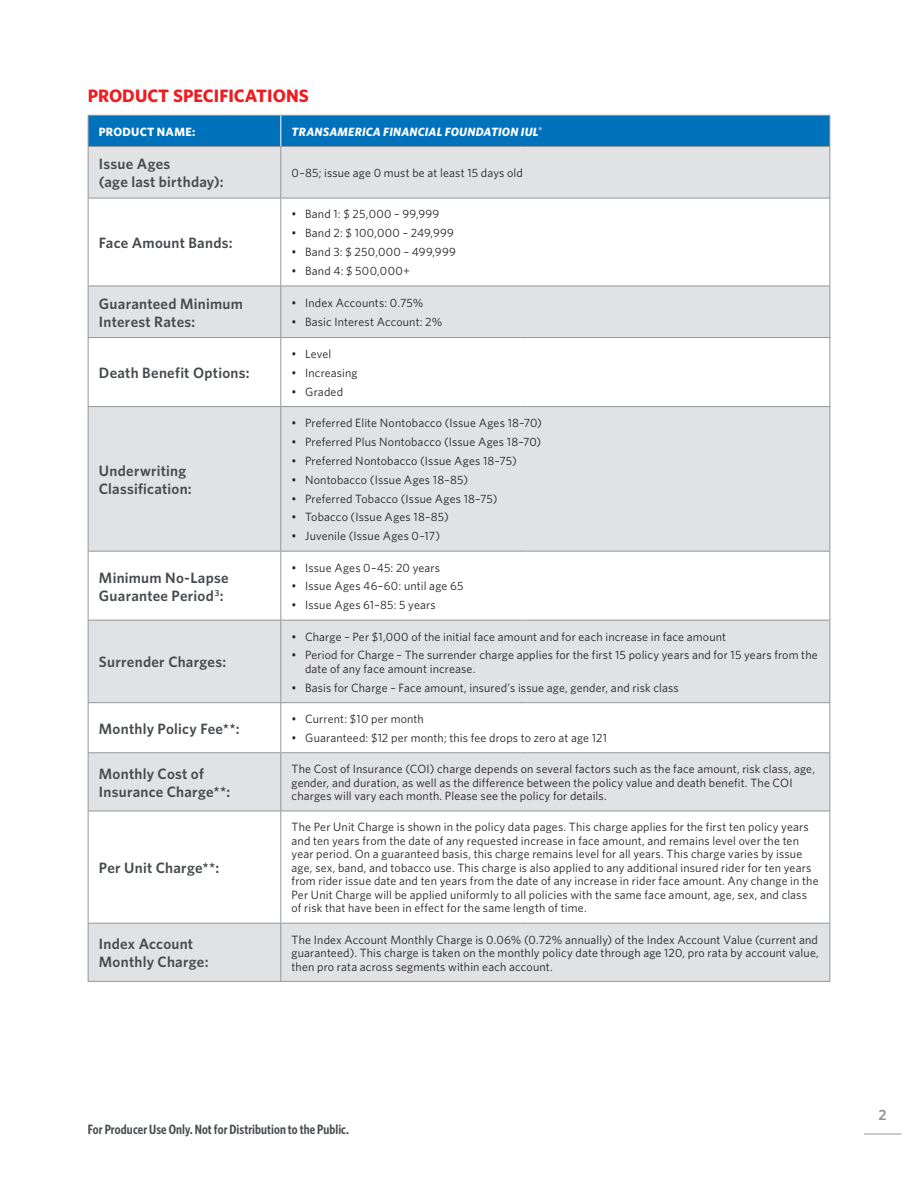
<style>
.page{position:relative;width:918px;height:1188px;background:#fff}
.page>*{position:absolute;margin:0;border:0;box-sizing:border-box;transform-origin:0 0}
.t1{font:700 18px "Whitney";color:#ee1d23}
.t2{font:600 15px/18px "Whitney";letter-spacing:.015em;color:#474a4e}
.t3{font:600 15px "Whitney";color:#939598}
.t4{font:600 13.5px "Whitney Condensed";letter-spacing:.01em;color:#474a4e}
.t5{font:12px/13.5px "Whitney";letter-spacing:.015em;color:#231f20}
.t6{font:italic 700 12px "Whitney";letter-spacing:.015em;color:#fff}
.t7{font:700 12px "Whitney";letter-spacing:.02em;color:#fff}
</style>
<div class="page">
<hr style="left:864px;top:1134px;width:37px;height:1px;background:#939598">
<div style="left:89px;top:116px;width:741px;height:30px;background:#0072bc"></div>
<div style="left:89px;top:147px;width:741px;height:834px;background:#e1e2e4"></div>
<svg style="left:89px;top:199px;width:741px;height:724px"></svg>
<svg style="left:281px;top:199px;width:549px;height:553px;fill:#e1e2e4"></svg>
<hr style="left:88px;top:115px;width:193px;height:1px;background:#939598">
<hr style="left:281px;top:115px;width:247px;height:1px;background:#939598">
<hr style="left:528px;top:115px;width:302px;height:1px;background:#939598">
<hr style="left:88px;top:147px;width:1px;height:51px;background:#939598">
<hr style="left:280px;top:147px;width:1px;height:51px;background:#939598">
<hr style="left:830px;top:147px;width:1px;height:51px;background:#939598">
<hr style="left:88px;top:198px;width:193px;height:1px;background:#939598">
<hr style="left:88px;top:198px;width:1px;height:88px;background:#939598">
<hr style="left:281px;top:198px;width:247px;height:1px;background:#939598">
<hr style="left:280px;top:198px;width:1px;height:88px;background:#939598">
<hr style="left:528px;top:198px;width:302px;height:1px;background:#939598">
<hr style="left:830px;top:198px;width:1px;height:88px;background:#939598">
<hr style="left:88px;top:286px;width:193px;height:1px;background:#939598">
<hr style="left:88px;top:286px;width:1px;height:51px;background:#939598">
<hr style="left:281px;top:286px;width:247px;height:1px;background:#939598">
<hr style="left:280px;top:286px;width:1px;height:51px;background:#939598">
<hr style="left:528px;top:286px;width:302px;height:1px;background:#939598">
<hr style="left:830px;top:286px;width:1px;height:51px;background:#939598">
<hr style="left:88px;top:337px;width:193px;height:1px;background:#939598">
<hr style="left:88px;top:338px;width:1px;height:68px;background:#939598">
<hr style="left:281px;top:337px;width:247px;height:1px;background:#939598">
<hr style="left:280px;top:338px;width:1px;height:68px;background:#939598">
<hr style="left:528px;top:337px;width:302px;height:1px;background:#939598">
<hr style="left:830px;top:338px;width:1px;height:68px;background:#939598">
<hr style="left:88px;top:406px;width:193px;height:1px;background:#939598">
<hr style="left:88px;top:407px;width:1px;height:144px;background:#939598">
<hr style="left:281px;top:406px;width:247px;height:1px;background:#939598">
<hr style="left:280px;top:407px;width:1px;height:144px;background:#939598">
<hr style="left:528px;top:406px;width:302px;height:1px;background:#939598">
<hr style="left:830px;top:407px;width:1px;height:144px;background:#939598">
<hr style="left:88px;top:551px;width:193px;height:1px;background:#939598">
<hr style="left:88px;top:552px;width:1px;height:68px;background:#939598">
<hr style="left:281px;top:551px;width:247px;height:1px;background:#939598">
<hr style="left:280px;top:552px;width:1px;height:68px;background:#939598">
<hr style="left:528px;top:551px;width:302px;height:1px;background:#939598">
<hr style="left:830px;top:552px;width:1px;height:68px;background:#939598">
<hr style="left:88px;top:620px;width:193px;height:1px;background:#939598">
<hr style="left:88px;top:621px;width:1px;height:81px;background:#939598">
<hr style="left:281px;top:620px;width:247px;height:1px;background:#939598">
<hr style="left:280px;top:621px;width:1px;height:81px;background:#939598">
<hr style="left:528px;top:620px;width:302px;height:1px;background:#939598">
<hr style="left:830px;top:621px;width:1px;height:81px;background:#939598">
<hr style="left:88px;top:702px;width:193px;height:1px;background:#939598">
<hr style="left:88px;top:703px;width:1px;height:49px;background:#939598">
<hr style="left:281px;top:702px;width:247px;height:1px;background:#939598">
<hr style="left:280px;top:703px;width:1px;height:49px;background:#939598">
<hr style="left:528px;top:702px;width:302px;height:1px;background:#939598">
<hr style="left:830px;top:703px;width:1px;height:49px;background:#939598">
<hr style="left:88px;top:752px;width:193px;height:1px;background:#939598">
<hr style="left:88px;top:753px;width:1px;height:58px;background:#939598">
<hr style="left:281px;top:752px;width:247px;height:1px;background:#939598">
<hr style="left:280px;top:753px;width:1px;height:58px;background:#939598">
<hr style="left:528px;top:752px;width:302px;height:1px;background:#939598">
<hr style="left:830px;top:753px;width:1px;height:58px;background:#939598">
<hr style="left:88px;top:811px;width:193px;height:1px;background:#939598">
<hr style="left:88px;top:811px;width:1px;height:112px;background:#939598">
<hr style="left:281px;top:811px;width:247px;height:1px;background:#939598">
<hr style="left:528px;top:811px;width:302px;height:1px;background:#939598">
<hr style="left:88px;top:923px;width:193px;height:1px;background:#939598">
<hr style="left:88px;top:924px;width:1px;height:57px;background:#939598">
<hr style="left:280px;top:924px;width:1px;height:57px;background:#939598">
<hr style="left:830px;top:924px;width:1px;height:57px;background:#939598">
<hr style="left:88px;top:981px;width:193px;height:1px;background:#939598">
<hr style="left:281px;top:981px;width:247px;height:1px;background:#939598">
<hr style="left:528px;top:981px;width:302px;height:1px;background:#939598">
<hr style="left:280px;top:116px;width:1px;height:30px;background:#fff">
<hr style="left:88px;top:116px;width:1px;height:30px;background:#939598">
<hr style="left:88px;top:146px;width:193px;height:1px;background:#939598">
<hr style="left:281px;top:146px;width:247px;height:1px;background:#939598">
<hr style="left:528px;top:146px;width:302px;height:1px;background:#939598">
<hr style="left:280px;top:811px;width:1px;height:112px;background:#939598">
<hr style="left:830px;top:811px;width:1px;height:112px;background:#939598">
<hr style="left:281px;top:923px;width:247px;height:1px;background:#939598">
<hr style="left:528px;top:923px;width:302px;height:1px;background:#939598">
<hr style="left:830px;top:116px;width:1px;height:30px;background:#939598">
<h1 class="t1" style="left:88px;top:84px;width:223px">PRODUCT SPECIFICATIONS</h1>
<p class="t7" style="left:99px;top:123px;width:98px">PRODUCT NAME:</p>
<p class="t6" style="left:292px;top:123px;width:252px">TRANSAMERICA FINANCIAL FOUNDATION IUL<sup>®</sup></p>
<p class="t2" style="left:99px;top:155px;width:126px">Issue Ages<br>(age last birthday):</p>
<p class="t5" style="left:292px;top:166px;width:233px">0–85; issue age 0 must be at least 15 days old</p>
<p class="t2" style="left:99px;top:234px;width:135px">Face Amount Bands:</p>
<p class="t5" style="left:292px;top:207px;width:149px">• Band 1: $ 25,000 – 99,999</p>
<p class="t5" style="left:292px;top:226px;width:164px">• Band 2: $ 100,000 – 249,999</p>
<p class="t5" style="left:292px;top:245px;width:166px">• Band 3: $ 250,000 – 499,999</p>
<p class="t5" style="left:292px;top:264px;width:120px">• Band 4: $ 500,000+</p>
<p class="t2" style="left:99px;top:294px;width:145px">Guaranteed Minimum<br>Interest Rates:</p>
<p class="t5" style="left:292px;top:296px;width:133px">• Index Accounts: 0.75%</p>
<p class="t5" style="left:292px;top:315px;width:152px">• Basic Interest Account: 2%</p>
<p class="t2" style="left:99px;top:364px;width:152px">Death Benefit Options:</p>
<p class="t2" style="left:99px;top:461px;width:94px">Underwriting<br>Classification:</p>
<p class="t2" style="left:99px;top:568px;width:131px">Minimum No-Lapse<br>Guarantee Period<sup>3</sup>:</p>
<p class="t2" style="left:99px;top:653px;width:129px">Surrender Charges:</p>
<p class="t2" style="left:99px;top:719px;width:142px">Monthly Policy Fee**:</p>
<p class="t5" style="left:292px;top:347px;width:41px">• Level</p>
<p class="t5" style="left:292px;top:366px;width:68px">• Increasing</p>
<p class="t5" style="left:292px;top:385px;width:53px">• Graded</p>
<p class="t5" style="left:292px;top:416px;width:252px">• Preferred Elite Nontobacco (Issue Ages 18–70)</p>
<p class="t5" style="left:292px;top:435px;width:251px">• Preferred Plus Nontobacco (Issue Ages 18–70)</p>
<p class="t5" style="left:292px;top:454px;width:227px">• Preferred Nontobacco (Issue Ages 18–75)</p>
<p class="t5" style="left:292px;top:472px;width:178px">• Nontobacco (Issue Ages 18–85)</p>
<p class="t5" style="left:292px;top:491px;width:208px">• Preferred Tobacco (Issue Ages 18–75)</p>
<p class="t5" style="left:292px;top:510px;width:159px">• Tobacco (Issue Ages 18–85)</p>
<p class="t5" style="left:292px;top:529px;width:150px">• Juvenile (Issue Ages 0–17)</p>
<p class="t5" style="left:292px;top:560px;width:150px">• Issue Ages 0–45: 20 years</p>
<p class="t5" style="left:292px;top:579px;width:173px">• Issue Ages 46–60: until age 65</p>
<p class="t5" style="left:292px;top:598px;width:146px">• Issue Ages 61–85: 5 years</p>
<p class="t5" style="left:292px;top:629px;width:436px">• Charge – Per $1,000 of the initial face amount and for each increase in face amount</p>
<p class="t5" style="left:305px;top:648px;width:514px;text-indent:-14px">• Period for Charge – The surrender charge applies for the first 15 policy years and for 15 years from the date of any face amount increase.</p>
<p class="t5" style="left:292px;top:681px;width:389px">• Basis for Charge – Face amount, insured’s issue age, gender, and risk class</p>
<p class="t5" style="left:292px;top:712px;width:134px">• Current: $10 per month</p>
<p class="t5" style="left:292px;top:731px;width:317px">• Guaranteed: $12 per month; this fee drops to zero at age 121</p>
<p class="t2" style="left:99px;top:764px;width:133px">Monthly Cost of<br>Insurance Charge**:</p>
<p class="t5" style="left:292px;top:762px;width:525px">The Cost of Insurance (COI) charge depends on several factors such as the face amount, risk class, age, gender, and duration, as well as the difference between the policy value and death benefit. The COI charges will vary each month. Please see the policy for details.</p>
<p class="t2" style="left:99px;top:859px;width:122px">Per Unit Charge**:</p>
<p class="t5" style="left:292px;top:820px;width:529px">The Per Unit Charge is shown in the policy data pages. This charge applies for the first ten policy years and ten years from the date of any requested increase in face amount, and remains level over the ten year period. On a guaranteed basis, this charge remains level for all years. This charge varies by issue age, sex, band, and tobacco use. This charge is also applied to any additional insured rider for ten years from rider issue date and ten years from the date of any increase in rider face amount. Any change in the Per Unit Charge will be applied uniformly to all policies with the same face amount, age, sex, and class of risk that have been in effect for the same length of time.</p>
<p class="t2" style="left:99px;top:935px;width:111px">Index Account<br>Monthly Charge:</p>
<p class="t5" style="left:292px;top:932px;width:529px;text-align:justify">The Index Account Monthly Charge is 0.06% (0.72% annually) of the Index Account Value (current and guaranteed). This charge is taken on the monthly policy date through age 120, pro rata by account value, then pro rata across segments within each account.</p>
<p class="t4" style="left:88px;top:1120px;width:263px">For Producer Use Only. Not for Distribution to the Public.</p>
<p class="t3" style="left:879px;top:1105px;width:10px">2</p>
</div>
